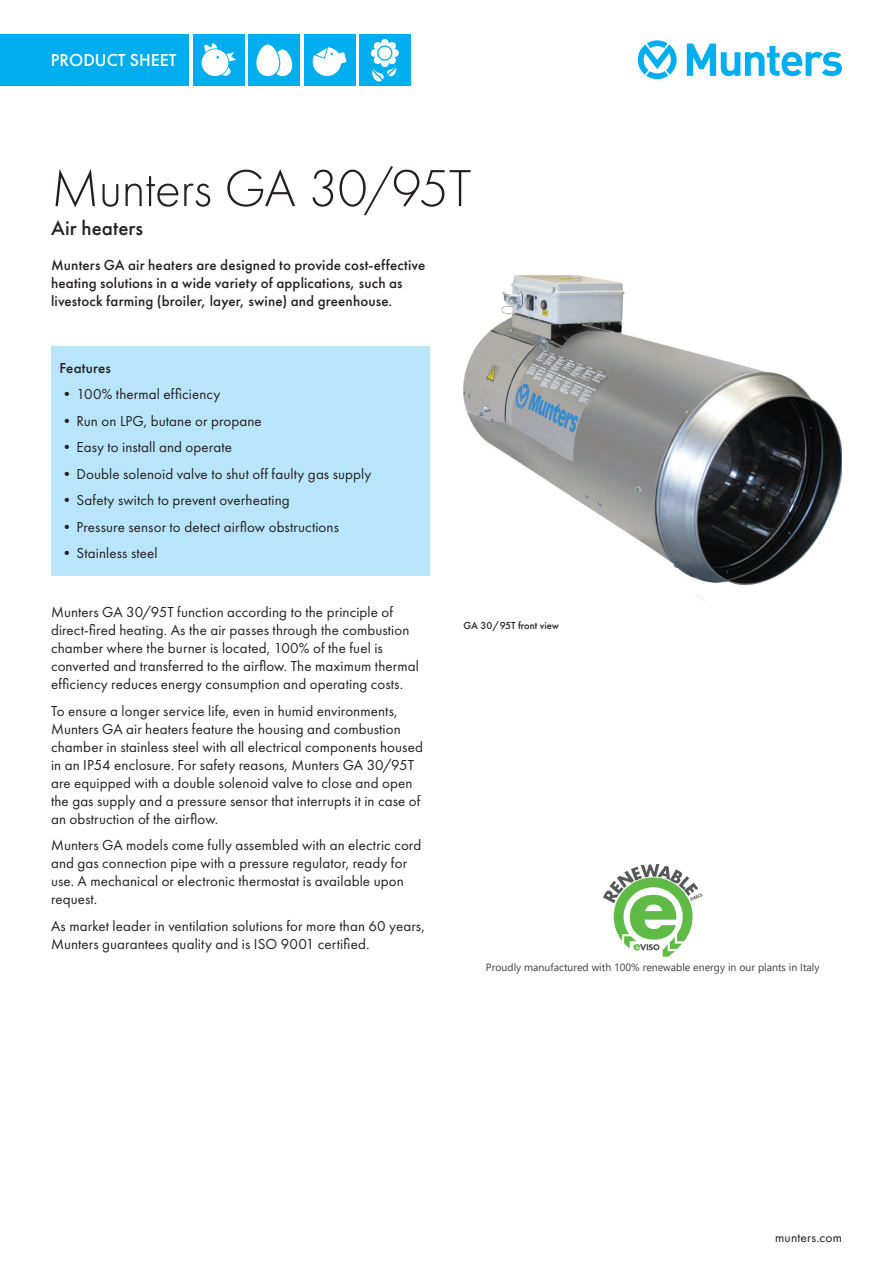
<style>
.page{position:relative;width:893px;height:1263px;background:#fff}
.page>*{position:absolute;margin:0;border:0;box-sizing:border-box;transform-origin:0 0}
.Heading_1{font:54px "Futura PT Light";letter-spacing:-.01em;color:#231f20}
.Subheading_1{font:21px "Futura PT Medium";letter-spacing:.005em;color:#231f20}
.t1{font:18px "Futura PT Medium";color:#fff}
.Bodytext{font:15px/18px "Futura PT";letter-spacing:.01em;color:#231f20}
.Intro{font:15px/18px "Futura PT Medium";letter-spacing:.01em;color:#231f20}
.Subheading_2{font:15px "Futura PT Medium";letter-spacing:.01em;color:#231f20}
.t2{font:13.5px "Futura PT";letter-spacing:.01em;color:#231f20}
.Picture_caption{font:10.5px "Segoe UI";color:#3e3e3f}
.Picture_caption-2{font:10.5px "Futura PT Medium";color:#231f20}
</style>
<div class="page">
<div style="left:51px;top:346px;width:378px;height:229px;background:#b9e5fa"></div>
<img style="left:463px;top:275px;width:379px;height:310px">
<svg style="left:603px;top:864px;width:99px;height:93px"></svg>
<div style="left:304px;top:34px;width:51px;height:51px;background:#00aeef"></div>
<svg style="left:313px;top:47px;width:33px;height:29px"></svg>
<div style="left:0;top:34px;width:189px;height:51px;background:#00aeef"></div>
<svg style="left:687px;top:44px;width:155px;height:32px"></svg>
<svg style="left:638px;top:40px;width:39px;height:39px"></svg>
<div style="left:193px;top:34px;width:52px;height:51px;background:#00aeef"></div>
<svg style="left:201px;top:43px;width:35px;height:33px"></svg>
<div style="left:249px;top:34px;width:51px;height:51px;background:#00aeef"></div>
<svg style="left:256px;top:45px;width:37px;height:31px"></svg>
<div style="left:359px;top:34px;width:51px;height:51px;background:#00aeef"></div>
<svg style="left:370px;top:39px;width:29px;height:43px"></svg>
<p class="t1" style="left:51px;top:49px;width:127px">PRODUCT SHEET</p>
<p class="Heading_1" style="left:51px;top:157px;width:422px">Munters GA 30/95T</p>
<p class="Subheading_1" style="left:51px;top:215px;width:94px">Air heaters</p>
<p class="Intro" style="left:51px;top:256px;width:376px">Munters GA air heaters are designed to provide cost-effective heating solutions in a wide variety of applications, such as livestock farming (broiler, layer, swine) and greenhouse.</p>
<p class="Subheading_2" style="left:60px;top:359px;width:53px">Features</p>
<p class="Bodytext" style="left:60px;top:385px;width:162px">•100% thermal efficiency</p>
<p class="Bodytext" style="left:60px;top:412px;width:204px">•Run on LPG, butane or propane</p>
<p class="Bodytext" style="left:60px;top:438px;width:174px">•Easy to install and operate</p>
<p class="Bodytext" style="left:60px;top:465px;width:313px">•Double solenoid valve to shut off faulty gas supply</p>
<p class="Bodytext" style="left:60px;top:491px;width:232px">•Safety switch to prevent overheating</p>
<p class="Bodytext" style="left:60px;top:518px;width:281px">•Pressure sensor to detect airflow obstructions</p>
<p class="Bodytext" style="left:60px;top:544px;width:100px">•Stainless steel</p>
<p class="Bodytext" style="left:51px;top:603px;width:370px">Munters GA 30/95T function according to the principle of direct-fired heating. As the air passes through the combustion chamber where the burner is located, 100% of the fuel is converted and transferred to the airflow. The maximum thermal efficiency reduces energy consumption and operating costs.</p>
<p class="Bodytext" style="left:51px;top:702px;width:373px">To ensure a longer service life, even in humid environments, Munters GA air heaters feature the housing and combustion chamber in stainless steel with all electrical components housed in an IP54 enclosure. For safety reasons, Munters GA 30/95T are equipped with a double solenoid valve to close and open the gas supply and a pressure sensor that interrupts it in case of an obstruction of the airflow.</p>
<p class="Bodytext" style="left:51px;top:836px;width:372px">Munters GA models come fully assembled with an electric cord and gas connection pipe with a pressure regulator, ready for use. A mechanical or electronic thermostat is available upon request.</p>
<p class="Bodytext" style="left:51px;top:917px;width:375px">As market leader in ventilation solutions for more than 60 years,<br>Munters guarantees quality and is ISO 9001 certified.</p>
<p class="Picture_caption-2" style="left:463px;top:619px;width:97px">GA 30/95T front view</p>
<p class="Picture_caption" style="left:486px;top:957px;width:335px">Proudly manufactured with 100% renewable energy in our plants in Italy</p>
<p class="t2" style="left:775px;top:1229px;width:68px">munters.com</p>
</div>
